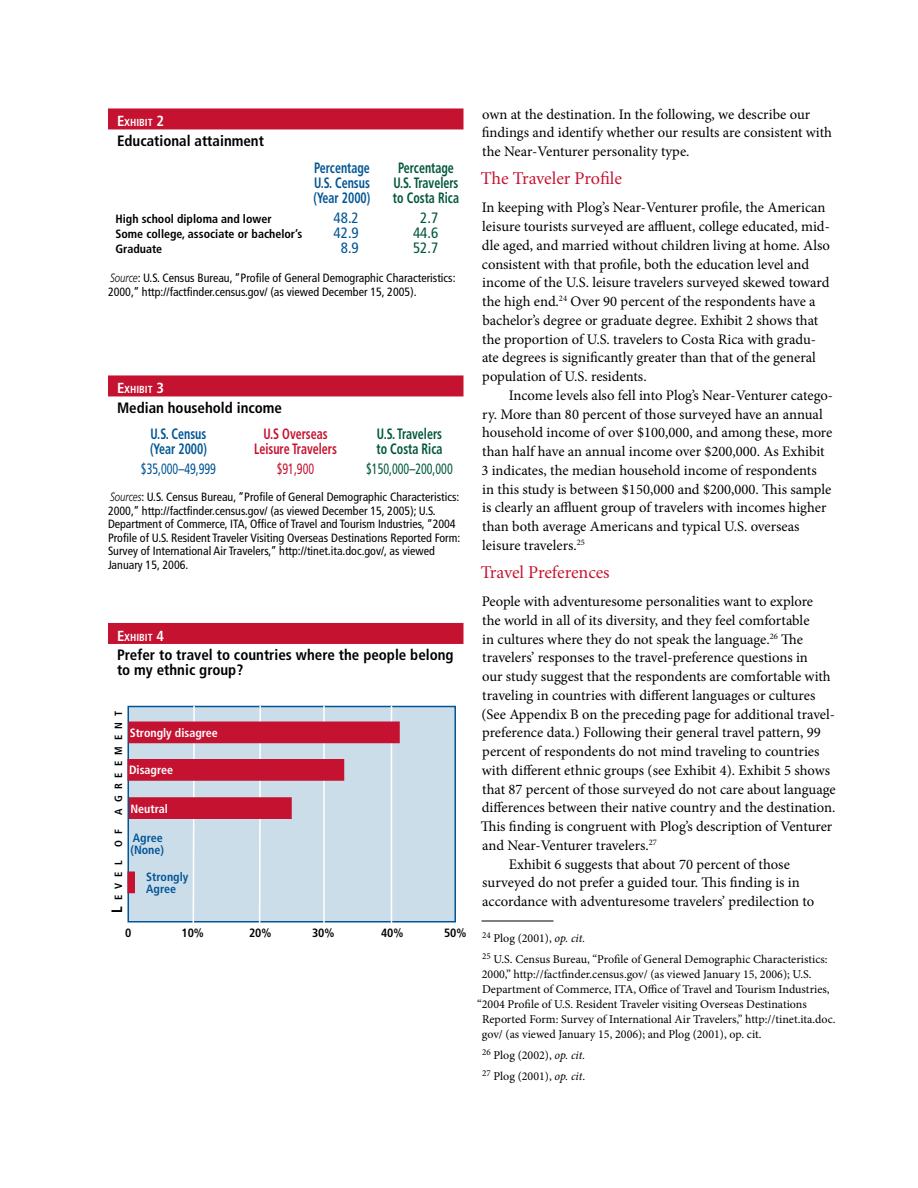
<style>
.page{position:relative;width:918px;height:1188px;background:#fff}
.page>*{position:absolute;margin:0;border:0;box-sizing:border-box;transform-origin:0 0}
.t1{font:18px "Minion";letter-spacing:-.005em;color:#c41230}
.t2{font:700 condensed 15px/15px "Frutiger LT Std";color:#000}
.t3{font:700 condensed 15px "Frutiger LT Std";color:#00573c;scale:.8 1}
.t4{font:700 condensed 15px "Frutiger LT Std";color:#005595;scale:.8 1}
.t5{font:700 condensed 15px "Frutiger LT Std";color:#c41230;scale:.8 1}
.t6{font:condensed 15px "Frutiger LT Std";color:#00573c;scale:.8 1}
.t7{font:condensed 15px "Frutiger LT Std";color:#005595;scale:.8 1}
.t8{font:condensed 15px "Frutiger LT Std";color:#005595}
.t9{font:condensed 15px "Frutiger LT Std";color:#00573c}
.t10{font:condensed 15px "Frutiger LT Std";color:#c41230;scale:.8 1}
.t11{font:14.7px/18.8px "Minion Pro";color:#000}
.t12{font:condensed 12px/13.5px "Frutiger LT Std";color:#000}
.t13{font:12px/21px "Minion Pro";color:#000}
.t14{font:700 condensed 12px "Frutiger LT Std";color:#000}
.t15{font:700 condensed 12px "Frutiger LT Std";color:#fff}
.t16{font:700 condensed 12px/12px "Frutiger LT Std";color:#005595}
.t17{font:700 condensed 10.5px "Frutiger LT Std";letter-spacing:.58em;color:#000}
.t18{font:700 condensed 10.2px "Frutiger LT Std";color:#fff}
.s1{font-size:14.7px}
.s2{font-weight:300;font-style:italic;font-stretch:normal}
.s3{font-size:15px}
.s4{font-style:italic}
</style>
<div class="page">
<hr style="left:482px;top:921px;width:72px;height:1px;background:#000">
<div style="left:108px;top:623px;width:356px;height:21px;background:#c41230"></div>
<div style="left:108px;top:108px;width:356px;height:21px;background:#c41230"></div>
<div style="left:108px;top:375px;width:356px;height:21px;background:#c41230"></div>
<div style="left:128px;top:707px;width:327px;height:215px;background:#ccddea"></div>
<div style="left:128px;top:706px;width:328px;height:216px;border:2px solid #005595"></div>
<svg style="left:258px;top:705px;width:4px;height:218px"></svg>
<hr style="left:323px;top:706px;width:2px;height:217px;background:#fff">
<hr style="left:391px;top:706px;width:1px;height:217px;background:#fff">
<svg style="left:192px;top:705px;width:4px;height:218px"></svg>
<div style="left:129px;top:722px;width:270px;height:21px;background:#c41230"></div>
<div style="left:128px;top:760px;width:216px;height:20px;background:#c41230"></div>
<div style="left:128px;top:759px;width:216px;height:22px;border:2px solid #c41230"></div>
<div style="left:130px;top:798px;width:161px;height:20px;background:#c41230"></div>
<div style="left:129px;top:797px;width:163px;height:22px;border:2px solid #c41230"></div>
<div style="left:128px;top:872px;width:6px;height:20px;background:#c41230"></div>
<div style="left:128px;top:872px;width:7px;height:21px;border:2px solid #c41230"></div>
<p class="t18" style="left:117px;top:117px;width:49px"><span class="s1">E</span>xhibit <span class="s1">2</span></p>
<p class="t2" style="left:117px;top:133px;width:149px">Educational attainment</p>
<p class="t4" style="left:314px;top:159px;width:71px">Percentage</p>
<p class="t3" style="left:398px;top:159px;width:71px">Percentage</p>
<p class="t4" style="left:314px;top:174px;width:71px">U.S. Census</p>
<p class="t3" style="left:393px;top:174px;width:83px">U.S. Travelers</p>
<p class="t4" style="left:314px;top:189px;width:73px">(Year 2000)</p>
<p class="t3" style="left:393px;top:189px;width:84px">to Costa Rica</p>
<p class="t14" style="left:116px;top:211px;width:158px">High school diploma and lower</p>
<p class="t8" style="left:334px;top:209px;width:27px">48.2</p>
<p class="t9" style="left:420px;top:209px;width:19px">2.7</p>
<p class="t14" style="left:116px;top:226px;width:188px">Some college, associate or bachelor’s</p>
<p class="t8" style="left:334px;top:224px;width:27px">42.9</p>
<p class="t9" style="left:413px;top:224px;width:27px">44.6</p>
<p class="t14" style="left:116px;top:241px;width:48px">Graduate</p>
<p class="t8" style="left:341px;top:239px;width:19px">8.9</p>
<p class="t9" style="left:413px;top:239px;width:27px">52.7</p>
<p class="t12" style="left:108px;top:271px;width:349px"><span class="s2">Source</span>: U.S. Census Bureau, “Profile of General Demographic Characteristics:<br>2000,” http://factfinder.census.gov/ (as viewed December 15, 2005).</p>
<p class="t18" style="left:117px;top:384px;width:49px"><span class="s1">E</span>xhibit <span class="s1">3</span></p>
<p class="t2" style="left:117px;top:400px;width:167px">Median household income</p>
<p class="t4" style="left:151px;top:425px;width:71px">U.S. Census</p>
<p class="t5" style="left:263px;top:425px;width:82px">U.S Overseas</p>
<p class="t3" style="left:377px;top:425px;width:83px">U.S. Travelers</p>
<p class="t4" style="left:150px;top:440px;width:73px">(Year 2000)</p>
<p class="t5" style="left:254px;top:440px;width:105px">Leisure Travelers</p>
<p class="t3" style="left:376px;top:440px;width:84px">to Costa Rica</p>
<p class="t7" style="left:141px;top:460px;width:95px">$35,000–49,999</p>
<p class="t10" style="left:277px;top:460px;width:48px">$91,900</p>
<p class="t6" style="left:366px;top:460px;width:110px">$150,000–200,000</p>
<p class="t12" style="left:108px;top:490px;width:354px"><span class="s2">Sources</span>: U.S. Census Bureau, “Profile of General Demographic Characteristics:<br>2000,” http://factfinder.census.gov/ (as viewed December 15, 2005); U.S.<br>Department of Commerce, ITA, Office of Travel and Tourism Industries, “2004<br>Profile of U.S. Resident Traveler Visiting Overseas Destinations Reported Form:<br>Survey of International Air Travelers,” http://tinet.ita.doc.gov/, as viewed January 15, 2006.</p>
<p class="t18" style="left:117px;top:631px;width:49px"><span class="s1">E</span>xhibit <span class="s1">4</span></p>
<p class="t2" style="left:117px;top:648px;width:338px">Prefer to travel to countries where the people belong to my ethnic group?</p>
<p class="t17" style="left:112px;top:815px;width:105px;rotate:-90deg">agreeme nt</p>
<p class="t15" style="left:130px;top:726px;width:90px">Strongly disagree</p>
<p class="t15" style="left:129px;top:763px;width:46px">Disagree</p>
<p class="t15" style="left:130px;top:801px;width:39px">Neutral</p>
<p class="t17" style="left:112px;top:847px;width:19px;rotate:-90deg">o f</p>
<p class="t17" style="left:112px;top:913px;width:53px;rotate:-90deg"><span class="s3">L</span>e vel</p>
<p class="t16" style="left:130px;top:832px;width:35px">Agree (None)</p>
<p class="t16" style="left:146px;top:871px;width:44px">Strongly<br>Agree</p>
<p class="t14" style="left:125px;top:925px;width:8px">0</p>
<p class="t14" style="left:182px;top:925px;width:24px">10%</p>
<p class="t14" style="left:249px;top:925px;width:24px">20%</p>
<p class="t14" style="left:312px;top:925px;width:24px">30%</p>
<p class="t14" style="left:381px;top:925px;width:24px">40%</p>
<p class="t14" style="left:444px;top:925px;width:24px">50%</p>
<p class="t11" style="left:482px;top:105px;width:352px">own at the destination. In the following, we describe our findings and identify whether our results are consistent with the Near-Venturer personality type.</p>
<p class="t1" style="left:481px;top:169px;width:143px">The Traveler Profile</p>
<p class="t11" style="left:482px;top:198px;width:350px">In keeping with Plog’s Near-Venturer profile, the American leisure tourists surveyed are affluent, college educated, mid&shy;dle aged, and married without children living at home. Also consistent with that profile, both the education level and income of the U.S. leisure travelers surveyed skewed toward the high end.<sup>24</sup> Over 90 percent of the respondents have a bachelor’s degree or graduate degree. Exhibit 2 shows that the proportion of U.S. travelers to Costa Rica with gradu&shy;ate degrees is significantly greater than that of the general population of U.S. residents.</p>
<p class="t11" style="left:481px;top:386px;width:353px;text-indent:27px">Income levels also fell into Plog’s Near-Venturer catego&shy;ry. More than 80 percent of those surveyed have an annual household income of over $1 00,000, and among these, more than half have an annual income over $200,000. As Exhibit 3 indicates, the median household income of respondents<br>in this study is between $15 0,000 and $200,000. This sample is clearly an affluent group of travelers with incomes higher than both average Americans and typical U.S. overseas leisure travelers.<sup>25</sup></p>
<p class="t1" style="left:481px;top:563px;width:130px">Travel Preferences</p>
<p class="t11" style="left:482px;top:592px;width:333px">People with adventuresome personalities want to explore</p>
<p class="t11" style="left:482px;top:611px;width:329px">the world in all of its diversity, and they feel comfortable</p>
<p class="t11" style="left:482px;top:630px;width:322px">in cultures where they do not speak the language.<sup>26</sup> The</p>
<p class="t11" style="left:482px;top:648px;width:327px">travelers’ responses to the travel-preference questions in</p>
<p class="t11" style="left:482px;top:667px;width:350px">our study suggest that the respondents are comfortable with</p>
<p class="t11" style="left:482px;top:686px;width:335px">traveling in countries with different languages or cultures</p>
<p class="t11" style="left:481px;top:705px;width:355px">(See Appendix B on the preceding page for additional travel-</p>
<p class="t11" style="left:482px;top:723px;width:340px">preference data.) Following their general travel pattern, 99</p>
<p class="t11" style="left:482px;top:742px;width:339px">percent of respondents do not mind traveling to countries</p>
<p class="t11" style="left:482px;top:761px;width:350px">with different ethnic groups (see Exhibit 4). Exhibit 5 shows</p>
<p class="t11" style="left:482px;top:780px;width:355px">that 87 percent of those surveyed do not care about language</p>
<p class="t11" style="left:482px;top:798px;width:355px">differences between their native country and the destination.</p>
<p class="t11" style="left:481px;top:817px;width:353px">This finding is congruent with Plog’s description of Venturer</p>
<p class="t11" style="left:482px;top:836px;width:176px">and Near-Venturer travelers.<sup>27</sup></p>
<p class="t11" style="left:509px;top:855px;width:283px">Exhibit 6 suggests that about 70 percent of those</p>
<p class="t11" style="left:482px;top:873px;width:319px">surveyed do not prefer a guided tour. This finding is in</p>
<p class="t11" style="left:482px;top:892px;width:334px">accordance with adventuresome travelers’ predilection to</p>
<p class="t13" style="left:482px;top:928px;width:347px"><sup>24</sup> Plog (2001 ), <span class="s4">op. cit.<br></span><sup>25</sup> U.S. Census Bureau, “Profile of General Demographic Characteristics:</p>
<p class="t13" style="left:482px;top:964px;width:331px">2000,” http://factfinder.census.gov/ (as viewed January 15 , 2006); U.S.</p>
<p class="t13" style="left:482px;top:979px;width:349px">Department of Commerce, ITA, Office of Travel and Tourism Industries,</p>
<p class="t13" style="left:477px;top:994px;width:331px">“2004 Profile of U.S. Resident Traveler visiting Overseas Destinations</p>
<p class="t13" style="left:482px;top:1009px;width:355px">Reported Form: Survey of International Air Travelers,” http://tinet.ita.doc.</p>
<p class="t13" style="left:482px;top:1024px;width:281px">gov/ (as viewed January 15 , 2006); and Plog (2001 ), op. cit.</p>
<p class="t13" style="left:482px;top:1045px;width:104px"><sup>26</sup> Plog (2002), <span class="s4">op. cit.<br></span><sup>27</sup> Plog (2001 ), <span class="s4">op. cit</span>.</p>
</div>
